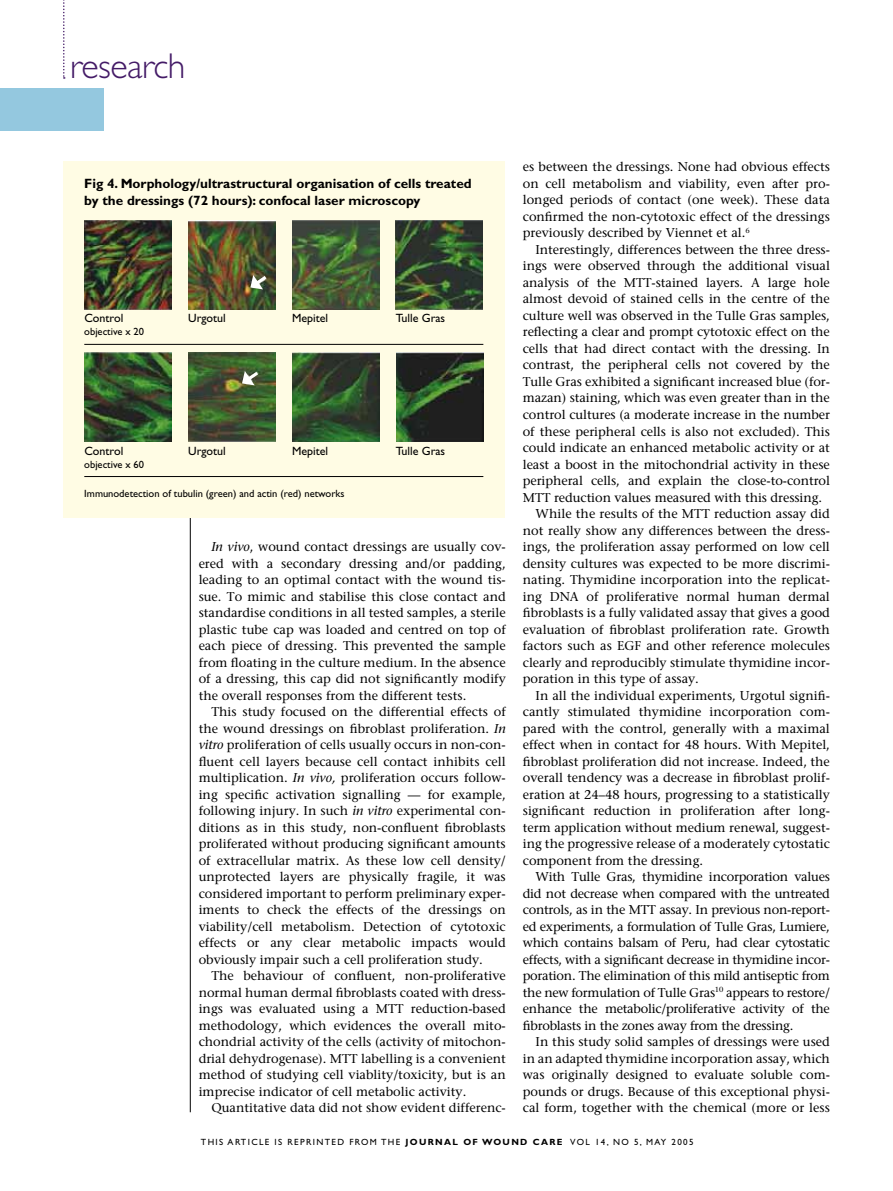
<style>
.page{position:relative;width:893px;height:1191px;background:#fff}
.page>*{position:absolute;margin:0;border:0;box-sizing:border-box;transform-origin:0 0}
.t1{font:300 36px "Gill Sans";letter-spacing:-.015em;color:#441b67}
.t2{font:700 13.5px/16.5px "Gill Sans";color:#000}
.t3{font:12.75px/16.5px "Stone Serif";color:#000;text-align:justify}
.t4{font:12.75px "Stone Serif";letter-spacing:-.02em;color:#000}
.t5{font:12px "Gill Sans Std";color:#000}
.t6{font:10.5px "Gill Sans Std";color:#000}
.t7{font:9px "Gill Sans";letter-spacing:.15em;color:#000}
.s1{font-style:italic}
.s2{font-weight:700}
.s3{font-family:"Gill Sans Std"}
</style>
<div class="page">
<svg style="left:63px;top:0;width:2px;height:79px"></svg>
<hr style="left:190px;top:161px;width:1px;height:951px;background:#000">
<div style="left:0;top:89px;width:104px;height:42px;background:#94c8df"></div>
<div style="left:63px;top:161px;width:442px;height:357px;background:#fffce4"></div>
<hr style="left:84px;top:344px;width:399px;height:1px;background:#000">
<img style="left:84px;top:221px;width:87px;height:88px">
<hr style="left:84px;top:476px;width:399px;height:1px;background:#000">
<img style="left:188px;top:221px;width:87px;height:88px">
<svg style="left:250px;top:273px;width:20px;height:16px"></svg>
<img style="left:292px;top:221px;width:87px;height:88px">
<img style="left:396px;top:221px;width:87px;height:88px">
<img style="left:84px;top:353px;width:87px;height:88px">
<img style="left:188px;top:353px;width:87px;height:88px">
<svg style="left:242px;top:369px;width:19px;height:16px"></svg>
<img style="left:292px;top:353px;width:87px;height:88px">
<img style="left:396px;top:353px;width:87px;height:88px">
<h1 class="t1" style="left:70px;top:45px;width:117px">research</h1>
<p class="t2" style="left:84px;top:175px;width:389px">Fig 4. Morphology/ultrastructural organisation of cells treated by the dressings (72 hours): confocal laser microscopy</p>
<p class="t5" style="left:84px;top:311px;width:40px">Control</p>
<p class="t5" style="left:188px;top:311px;width:39px">Urgotul</p>
<p class="t5" style="left:292px;top:311px;width:38px">Mepitel</p>
<p class="t5" style="left:396px;top:311px;width:51px">Tulle Gras</p>
<p class="t6" style="left:84px;top:326px;width:61px">objective x 20</p>
<p class="t5" style="left:84px;top:444px;width:40px">Control</p>
<p class="t5" style="left:188px;top:444px;width:39px">Urgotul</p>
<p class="t5" style="left:292px;top:444px;width:38px">Mepitel</p>
<p class="t5" style="left:396px;top:444px;width:51px">Tulle Gras</p>
<p class="t6" style="left:84px;top:458px;width:61px">objective x 60</p>
<p class="t6" style="left:84px;top:487px;width:262px">Immunodetection of tubulin (green) and actin (red) networks</p>
<p class="t3" style="left:199px;top:538px;width:309px;text-indent:13px"><span class="s1">In vivo</span>, wound contact dressings are usually cov&shy;ered with a secondary dressing and/or padding, leading to an optimal contact with the wound tis&shy;sue. To mimic and stabilise this close contact and standardise conditions in all tested samples, a sterile plastic tube cap was loaded and centred on top of each piece of dressing. This prevented the sample from floating in the culture medium. In the absence of a dressing, this cap did not significantly modify the overall responses from the different tests.</p>
<p class="t3" style="left:199px;top:703px;width:309px;text-indent:13px">This study focused on the differential effects of the wound dressings on fibroblast proliferation. <span class="s1">In vitro</span> proliferation of cells usually occurs in non-con&shy;fluent cell layers because cell contact inhibits cell multiplication. <span class="s1">In vivo,</span> proliferation occurs follow&shy;ing specific activation signalling — for example, following injury. In such <span class="s1">in vitro</span> experimental con&shy;ditions as in this study, non-confluent fibroblasts proliferated without producing significant amounts of extracellular matrix. As these low cell density/ unprotected layers are physically fragile, it was considered important to perform preliminary exper&shy;iments to check the effects of the dressings on viability/cell metabolism. Detection of cytotoxic effects or any clear metabolic impacts would obviously impair such a cell proliferation study.</p>
<p class="t3" style="left:199px;top:967px;width:309px;text-indent:13px">The behaviour of confluent, non-proliferative normal human dermal fibroblasts coated with dress&shy;ings was evaluated using a MTT reduction-based methodology, which evidences the overall mito&shy;chondrial activity of the cells (activity of mitochon&shy;drial dehydrogenase). MTT labelling is a convenient method of studying cell viablity/toxicity, but is an imprecise indicator of cell metabolic activity.</p>
<p class="t3" style="left:211px;top:1099px;width:296px">Quantitative data did not show evident differenc-</p>
<p class="t3" style="left:523px;top:159px;width:309px">es between the dressings. None had obvious effects on cell metabolism and viability, even after pro&shy;longed periods of contact (one week). These data confirmed the non-cytotoxic effect of the dressings previously described by Viennet et al.<sup>6</sup></p>
<p class="t3" style="left:536px;top:241px;width:296px">Interestingly, differences between the three dress-</p>
<p class="t3" style="left:523px;top:258px;width:309px">ings were observed through the additional visual</p>
<p class="t3" style="left:523px;top:274px;width:309px">analysis of the MTT-stained layers. A large hole</p>
<p class="t3" style="left:523px;top:291px;width:309px">almost devoid of stained cells in the centre of the</p>
<p class="t3" style="left:523px;top:307px;width:309px">culture well was observed in the Tulle Gras samples,</p>
<p class="t3" style="left:523px;top:324px;width:309px">reflecting a clear and prompt cytotoxic effect on the</p>
<p class="t3" style="left:523px;top:340px;width:309px">cells that had direct contact with the dressing. In</p>
<p class="t3" style="left:523px;top:357px;width:309px">contrast, the peripheral cells not covered by the</p>
<p class="t3" style="left:523px;top:373px;width:309px">Tulle Gras exhibited a significant increased blue (for-</p>
<p class="t3" style="left:523px;top:390px;width:309px">mazan) staining, which was even greater than in the</p>
<p class="t3" style="left:523px;top:406px;width:309px">control cultures (a moderate increase in the number</p>
<p class="t3" style="left:523px;top:423px;width:309px">of these peripheral cells is also not excluded). This</p>
<p class="t3" style="left:523px;top:439px;width:309px">could indicate an enhanced metabolic activity or at</p>
<p class="t3" style="left:523px;top:456px;width:309px">least a boost in the mitochondrial activity in these</p>
<p class="t3" style="left:523px;top:472px;width:309px">peripheral cells, and explain the close-to-control</p>
<p class="t3" style="left:523px;top:489px;width:301px">MTT reduction values measured with this dressing.</p>
<p class="t3" style="left:536px;top:505px;width:296px">While the results of the MTT reduction assay did</p>
<p class="t3" style="left:523px;top:522px;width:309px">not really show any differences between the dress-</p>
<p class="t3" style="left:523px;top:538px;width:309px">ings, the proliferation assay performed on low cell</p>
<p class="t3" style="left:523px;top:555px;width:309px">density cultures was expected to be more discrimi-</p>
<p class="t3" style="left:523px;top:571px;width:309px">nating. Thymidine incorporation into the replicat-</p>
<p class="t3" style="left:523px;top:588px;width:309px">ing DNA of proliferative normal human dermal</p>
<p class="t3" style="left:523px;top:604px;width:309px">fibroblasts is a fully validated assay that gives a good</p>
<p class="t3" style="left:523px;top:621px;width:309px">evaluation of fibroblast proliferation rate. Growth</p>
<p class="t3" style="left:523px;top:637px;width:309px">factors such as EGF and other reference molecules</p>
<p class="t3" style="left:523px;top:654px;width:309px">clearly and reproducibly stimulate thymidine incor-</p>
<p class="t3" style="left:523px;top:670px;width:178px">poration in this type of assay.</p>
<p class="t3" style="left:536px;top:687px;width:296px">In all the individual experiments, Urgotul signifi-</p>
<p class="t3" style="left:523px;top:703px;width:309px">cantly stimulated thymidine incorporation com-</p>
<p class="t3" style="left:523px;top:720px;width:309px">pared with the control, generally with a maximal</p>
<p class="t3" style="left:523px;top:736px;width:309px">effect when in contact for 48 hours. With Mepitel,</p>
<p class="t3" style="left:523px;top:753px;width:309px">fibroblast proliferation did not increase. Indeed, the</p>
<p class="t3" style="left:523px;top:769px;width:309px">overall tendency was a decrease in fibroblast prolif-</p>
<p class="t3" style="left:523px;top:786px;width:309px">eration at 24–48 hours, progressing to a statistically</p>
<p class="t3" style="left:523px;top:802px;width:308px">significant reduction in proliferation after long-</p>
<p class="t3" style="left:523px;top:819px;width:309px">term application without medium renewal, suggest-</p>
<p class="t3" style="left:523px;top:835px;width:309px">ing the progressive release of a moderately cytostatic</p>
<p class="t3" style="left:523px;top:852px;width:182px">component from the dressing.</p>
<p class="t4" style="left:536px;top:869px;width:296px">With Tulle Gras, thymidine incorporation values</p>
<p class="t4" style="left:523px;top:885px;width:309px">did not decrease when compared with the untreated</p>
<p class="t4" style="left:523px;top:902px;width:309px">controls, as in the MTT assay. In previous non-report-</p>
<p class="t4" style="left:523px;top:918px;width:309px">ed experiments, a formulation of Tulle Gras, Lumiere,</p>
<p class="t4" style="left:523px;top:935px;width:309px">which contains balsam of Peru, had clear cytostatic</p>
<p class="t4" style="left:523px;top:951px;width:309px">effects, with a significant decrease in thymidine incor-</p>
<p class="t4" style="left:523px;top:968px;width:309px">poration. The elimination of this mild antiseptic from</p>
<p class="t4" style="left:523px;top:984px;width:309px">the new formulation of Tulle Gras<sup>10</sup> appears to restore/</p>
<p class="t4" style="left:523px;top:1001px;width:309px">enhance the metabolic/proliferative activity of the</p>
<p class="t4" style="left:523px;top:1017px;width:272px">fibroblasts in the zones away from the dressing.</p>
<p class="t3" style="left:536px;top:1033px;width:296px">In this study solid samples of dressings were used</p>
<p class="t3" style="left:523px;top:1050px;width:309px">in an adapted thymidine incorporation assay, which</p>
<p class="t3" style="left:523px;top:1066px;width:309px">was originally designed to evaluate soluble com-</p>
<p class="t3" style="left:523px;top:1083px;width:309px">pounds or drugs. Because of this exceptional physi-</p>
<p class="t3" style="left:523px;top:1099px;width:309px">cal form, together with the chemical (more or less</p>
<p class="t7" style="left:201px;top:1137px;width:494px">THIS ARTICLE IS REPRINTED FROM THE <span class="s2">jour na l of wound ca r e</span> <span class="s3">vol 14, no 5, MAY 2005</span></p>
</div>
